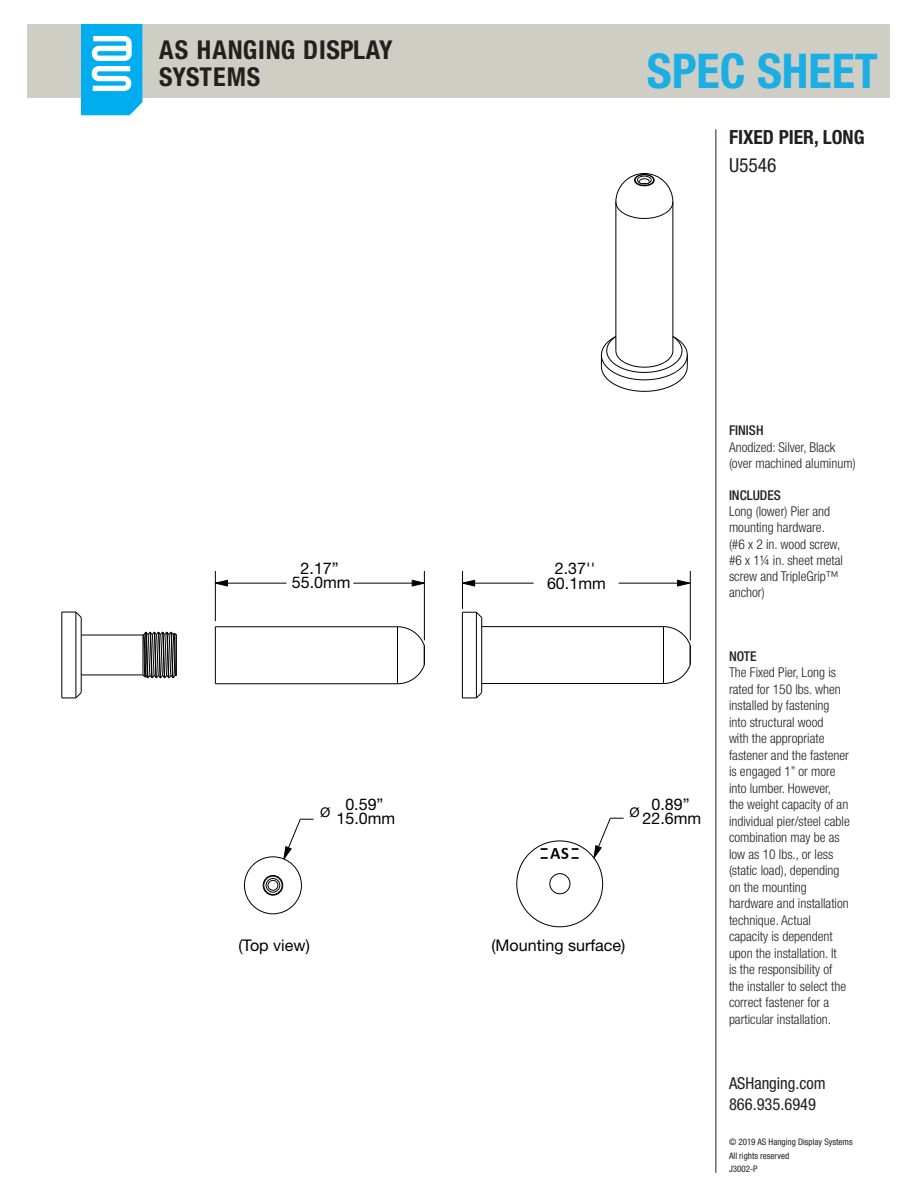
<style>
.page{position:relative;width:918px;height:1188px;background:#fff}
.page>*{position:absolute;margin:0;border:0;box-sizing:border-box;transform-origin:0 0}
.t1{font:700 condensed 48px "Helvetica Neue LT Std";color:#1aaee5}
.t2{font:700 condensed 26.1px/27.2px "Helvetica Neue LT Std";letter-spacing:.025em;color:#231f20}
.t3{font:700 condensed 19.5px "Helvetica Neue LT Std";color:#231f20}
.t4{font:condensed 19.5px "Helvetica Neue LT Std";color:#231f20}
.t5{font:condensed 16.5px/21px "Helvetica Neue LT Std";color:#231f20}
.t6{font:16.05px/14.2px "Helvetica Neue LT Std";color:#000;text-align:center}
.t7{font:300 condensed 13.5px/16.5px "Helvetica Neue LT Std";color:#231f20}
.t8{font:500 condensed 13.5px "Helvetica Neue LT Std";color:#231f20}
.t9{font:13.2px "Arial";color:#000}
.t10{font:condensed 9px/13.5px "Helvetica Neue LT Std";color:#231f20}
</style>
<div class="page">
<div style="left:27px;top:24px;width:863px;height:74px;background:#cfcec5"></div>
<hr style="left:716px;top:129px;width:1px;height:1044px;background:#231f20">
<svg style="left:81px;top:24px;width:61px;height:91px;background:#3fc1f2"></svg>
<svg style="left:216px;top:580px;width:12px;height:7px"></svg>
<svg style="left:412px;top:580px;width:12px;height:7px"></svg>
<hr style="left:76px;top:612px;width:1px;height:86px;background:#000">
<hr style="left:81px;top:617px;width:1px;height:76px;background:#000">
<div style="left:263px;top:875px;width:20px;height:20px;border:1px solid #000;border-radius:50%"></div>
<div style="left:264px;top:876px;width:18px;height:19px;border:1px solid #000;border-radius:50%"></div>
<div style="left:266px;top:878px;width:14px;height:14px;border:1px solid #000;border-radius:50%"></div>
<div style="left:268px;top:880px;width:10px;height:11px;border:1px solid #000;border-radius:50%"></div>
<hr style="left:215px;top:571px;width:1px;height:50px;background:#000">
<hr style="left:353px;top:583px;width:71px;height:1px;background:#000">
<hr style="left:215px;top:583px;width:71px;height:1px;background:#000">
<hr style="left:424px;top:571px;width:1px;height:69px;background:#000">
<svg style="left:463px;top:580px;width:12px;height:7px"></svg>
<svg style="left:677px;top:580px;width:13px;height:7px"></svg>
<hr style="left:462px;top:571px;width:1px;height:38px;background:#000">
<hr style="left:619px;top:583px;width:71px;height:1px;background:#000">
<hr style="left:462px;top:583px;width:72px;height:1px;background:#000">
<hr style="left:690px;top:571px;width:1px;height:69px;background:#000">
<svg style="left:283px;top:818px;width:31px;height:42px"></svg>
<svg style="left:593px;top:817px;width:31px;height:42px"></svg>
<hr style="left:616px;top:202px;width:1px;height:149px;background:#000">
<hr style="left:673px;top:202px;width:1px;height:149px;background:#000">
<hr style="left:62px;top:612px;width:1px;height:86px;background:#000">
<svg style="left:62px;top:692px;width:20px;height:7px"></svg>
<hr style="left:81px;top:675px;width:62px;height:1px;background:#000">
<hr style="left:81px;top:635px;width:62px;height:1px;background:#000">
<svg style="left:62px;top:611px;width:20px;height:7px"></svg>
<svg style="left:142px;top:631px;width:35px;height:48px;background:#646464"></svg>
<hr style="left:215px;top:627px;width:1px;height:57px;background:#000">
<hr style="left:215px;top:683px;width:183px;height:1px;background:#000">
<hr style="left:215px;top:626px;width:183px;height:1px;background:#000">
<div style="left:244px;top:857px;width:58px;height:57px;border:1px solid #000;border-radius:50%"></div>
<svg style="left:397px;top:626px;width:28px;height:58px"></svg>
<svg style="left:601px;top:336px;width:87px;height:56px"></svg>
<svg style="left:615px;top:173px;width:58px;height:46px"></svg>
<hr style="left:476px;top:612px;width:1px;height:86px;background:#000">
<hr style="left:481px;top:618px;width:1px;height:75px;background:#000">
<hr style="left:462px;top:612px;width:1px;height:86px;background:#000">
<svg style="left:462px;top:692px;width:21px;height:7px"></svg>
<hr style="left:482px;top:683px;width:181px;height:1px;background:#000">
<hr style="left:482px;top:626px;width:181px;height:1px;background:#000">
<svg style="left:462px;top:611px;width:21px;height:7px"></svg>
<svg style="left:663px;top:626px;width:28px;height:58px"></svg>
<svg style="left:541px;top:848px;width:38px;height:11px"></svg>
<div style="left:550px;top:873px;width:20px;height:21px;border:1px solid #000;border-radius:50%"></div>
<h2 class="t2" style="left:159px;top:36px;width:235px">AS HANGING DISPLAY<br>SYSTEMS</h2>
<p class="t6" style="left:292px;top:561px;width:60px">2.17”<br>55.0mm</p>
<h1 class="t1" style="left:647px;top:42px;width:233px">SPEC SHEET</h1>
<h3 class="t3" style="left:729px;top:125px;width:137px">FIXED PIER, LONG</h3>
<h3 class="t4" style="left:729px;top:154px;width:49px">U5546</h3>
<p class="t6" style="left:547px;top:561px;width:60px">2.37''<br>60.1mm</p>
<p class="t8" style="left:729px;top:423px;width:36px">FINISH</p>
<p class="t7" style="left:729px;top:439px;width:128px">Anodized: Silver, Black (over machined aluminum)</p>
<p class="t8" style="left:729px;top:487px;width:54px">INCLUDES</p>
<p class="t7" style="left:729px;top:503px;width:116px">Long (lower) Pier and mounting hardware. (#6 x 2 in. wood screw, #6 x 1¼ in. sheet metal screw and TripleGrip™ anchor)</p>
<p class="t6" style="left:337px;top:797px;width:60px">0.59”<br>15.0mm</p>
<p class="t6" style="left:643px;top:796px;width:60px;line-height:14.7px">0.89”<br>22.6mm</p>
<p class="t9" style="left:320px;top:804px;width:12px">Ø</p>
<p class="t9" style="left:630px;top:804px;width:12px">Ø</p>
<p class="t6" style="left:238px;top:938px;width:73px">(Top view)</p>
<p class="t6" style="left:491px;top:938px;width:135px">(Mounting surface)</p>
<p class="t8" style="left:729px;top:648px;width:29px">NOTE</p>
<p class="t7" style="left:729px;top:664px;width:122px">The Fixed Pier, Long is rated for 150 lbs. when installed by fastening into structural wood<br>with the appropriate fastener and the fastener is engaged 1” or more into lumber. However,<br>the weight capacity of an individual pier/steel cable combination may be as low as 10 lbs., or less (static load), depending on the mounting hardware and installation technique. Actual capacity is dependent upon the installation. It<br>is the responsibility of the installer to select the correct fastener for a particular installation.</p>
<p class="t5" style="left:729px;top:1073px;width:98px">ASHanging.com<br>866.935.6949</p>
<p class="t10" style="left:729px;top:1135px;width:125px">© 2019 AS Hanging Display Systems<br>All rights reserved<br>J3002-P</p>
</div>
